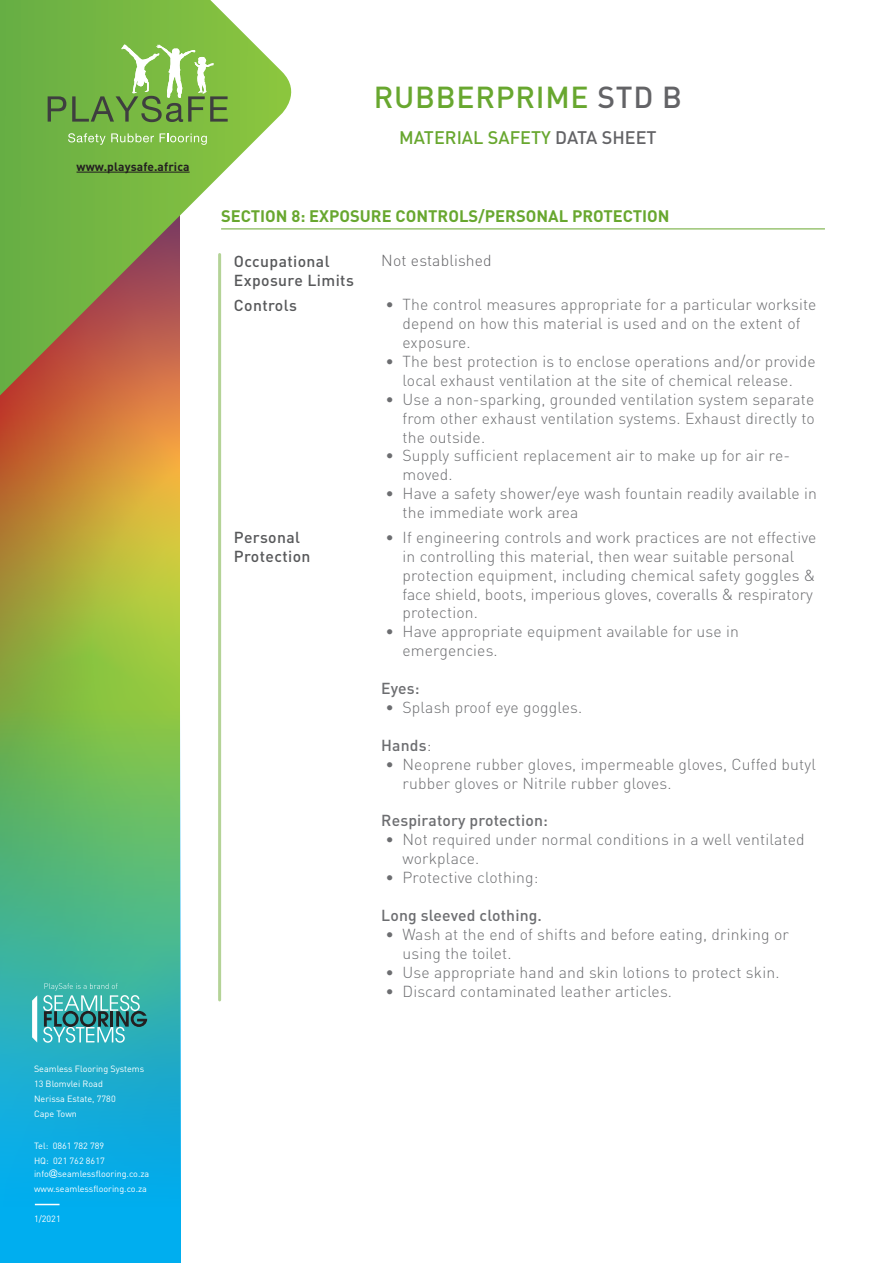
<style>
.page{position:relative;width:893px;height:1263px;background:#fff}
.page>*{position:absolute;margin:0;border:0;box-sizing:border-box;transform-origin:0 0}
.t1{font:500 30px "DIN";letter-spacing:.025em;color:#68a72f}
.t2{font:500 18px "DIN";color:#68a72f}
.SECTION_underlined{font:700 16.5px "DIN";color:#68a72f}
.t3{font:300 15.75px/18.9px "DIN";letter-spacing:.01em;color:#6c6d70}
.right{font:500 15.75px "DIN";letter-spacing:.01em;color:#6c6d70}
.Section-Title_no_rul{font:500 15.75px/18.9px "DIN";letter-spacing:.025em;color:#57585a}
.right-2{font:300 15.75px "DIN";letter-spacing:.01em;color:#636366}
.t4{font:700 12px "DIN";letter-spacing:.01em;color:#231f20}
.t5{font:9px/15px "DIN";color:#fff}
.s1{font-family:"Gill Sans"}
.s2{color:#636366}
.s3{font-weight:300;color:#636366}
</style>
<div class="page">
<svg style="left:0;top:443px;width:179px;height:268px;background:#b0aa3a"></svg>
<svg style="left:0;top:711px;width:181px;height:552px;background:#38b3a4"></svg>
<svg style="left:35px;top:1204px;width:25px;height:1px"></svg>
<svg style="left:0;top:0;width:303px;height:443px"></svg>
<svg style="left:48px;top:96px;width:18px;height:26px"></svg>
<svg style="left:72px;top:45px;width:156px;height:77px;background:#81b455"></svg>
<svg style="left:68px;top:133px;width:86px;height:12px"></svg>
<svg style="left:160px;top:133px;width:47px;height:12px"></svg>
<hr style="left:77px;top:172px;width:113px;height:1px;background:#231f20">
<svg style="left:32px;top:995px;width:5px;height:47px"></svg>
<svg style="left:43px;top:983px;width:104px;height:60px;background:#4daba9"></svg>
<hr style="left:221px;top:229px;width:604px;height:1px;background:#68a72f">
<hr style="left:218px;top:254px;width:3px;height:746px;background:#b4d397">
<p class="t4" style="left:77px;top:158px;width:115px">www.playsafe.africa</p>
<p class="t5" style="left:34px;top:1061px;width:112px">Seamless Flooring Systems<br>13 Blomvlei Road<br>Nerissa Estate, 7780<br>Cape Town</p>
<p class="t5" style="left:34px;top:1138px;width:72px">Tel: 0861 782 789<br>HQ: 021 762 8617</p>
<p class="t5" style="left:34px;top:1166px;width:117px">info<span class="s1">@</span>seamlessflooring.co.za www.seamlessflooring.co.za</p>
<p class="t5" style="left:34px;top:1211px;width:28px">1/2021</p>
<h1 class="t1" style="left:374px;top:78px;width:310px">RUBBERPRIME <span class="s2">STD B</span></h1>
<p class="t2" style="left:399px;top:126px;width:259px">MATERIAL SAFETY <span class="s2">DATA SHEET</span></p>
<p class="SECTION_underlined" style="left:221px;top:205px;width:450px">SECTION 8: EXPOSURE CONTROLS/PERSONAL PROTECTION</p>
<p class="Section-Title_no_rul" style="left:234px;top:251px;width:121px">Occupational<br>Exposure Limits</p>
<p class="right-2" style="left:381px;top:251px;width:112px">Not established</p>
<p class="Section-Title_no_rul" style="left:234px;top:295px;width:65px">Controls</p>
<p class="t3" style="left:402px;top:295px;width:415px;text-indent:-17px">• The control measures appropriate for a particular worksite depend on how this material is used and on the extent of exposure.</p>
<p class="t3" style="left:385px;top:352px;width:432px;text-align:center">• The best protection is to enclose operations and/or provide local exhaust ventilation at the site of chemical release.</p>
<p class="t3" style="left:402px;top:389px;width:414px;text-align:justify;text-indent:-17px">• Use a non-sparking, grounded ventilation system separate from other exhaust ventilation systems. Exhaust directly to the outside.</p>
<p class="t3" style="left:402px;top:446px;width:389px;text-indent:-17px">• Supply sufficient replacement air to make up for air re&shy;moved.</p>
<p class="t3" style="left:402px;top:484px;width:416px;text-indent:-17px">• Have a safety shower/eye wash fountain readily available in the immediate work area</p>
<p class="Section-Title_no_rul" style="left:234px;top:527px;width:78px">Personal<br>Protection</p>
<p class="t3" style="left:402px;top:528px;width:415px;text-indent:-17px">• If engineering controls and work practices are not effective in controlling this material, then wear suitable personal protection equipment, including chemical safety goggles &amp; face shield, boots, imperious gloves, coveralls &amp; respiratory protection.</p>
<p class="t3" style="left:402px;top:622px;width:338px;text-indent:-17px">• Have appropriate equipment available for use in emergencies.</p>
<p class="right" style="left:381px;top:678px;width:40px">Eyes:</p>
<p class="t3" style="left:385px;top:698px;width:198px">• Splash proof eye goggles.</p>
<p class="right" style="left:381px;top:735px;width:52px">Hands<span class="s3">:</span></p>
<p class="t3" style="left:402px;top:754px;width:415px;text-indent:-17px">• Neoprene rubber gloves, impermeable gloves, Cuffed butyl rubber gloves or Nitrile rubber gloves.</p>
<p class="right" style="left:381px;top:811px;width:168px">Respiratory protection:</p>
<p class="t3" style="left:402px;top:830px;width:404px;text-indent:-17px">• Not required under normal conditions in a well ventilated workplace.</p>
<p class="t3" style="left:385px;top:868px;width:154px">• Protective clothing:</p>
<p class="right" style="left:381px;top:905px;width:162px">Long sleeved clothing.</p>
<p class="t3" style="left:402px;top:924px;width:388px;text-indent:-17px">• Wash at the end of shifts and before eating, drinking or using the toilet.</p>
<p class="t3" style="left:385px;top:962px;width:395px">• Use appropriate hand and skin lotions to protect skin.</p>
<p class="t3" style="left:385px;top:981px;width:288px">• Discard contaminated leather articles.</p>
</div>
